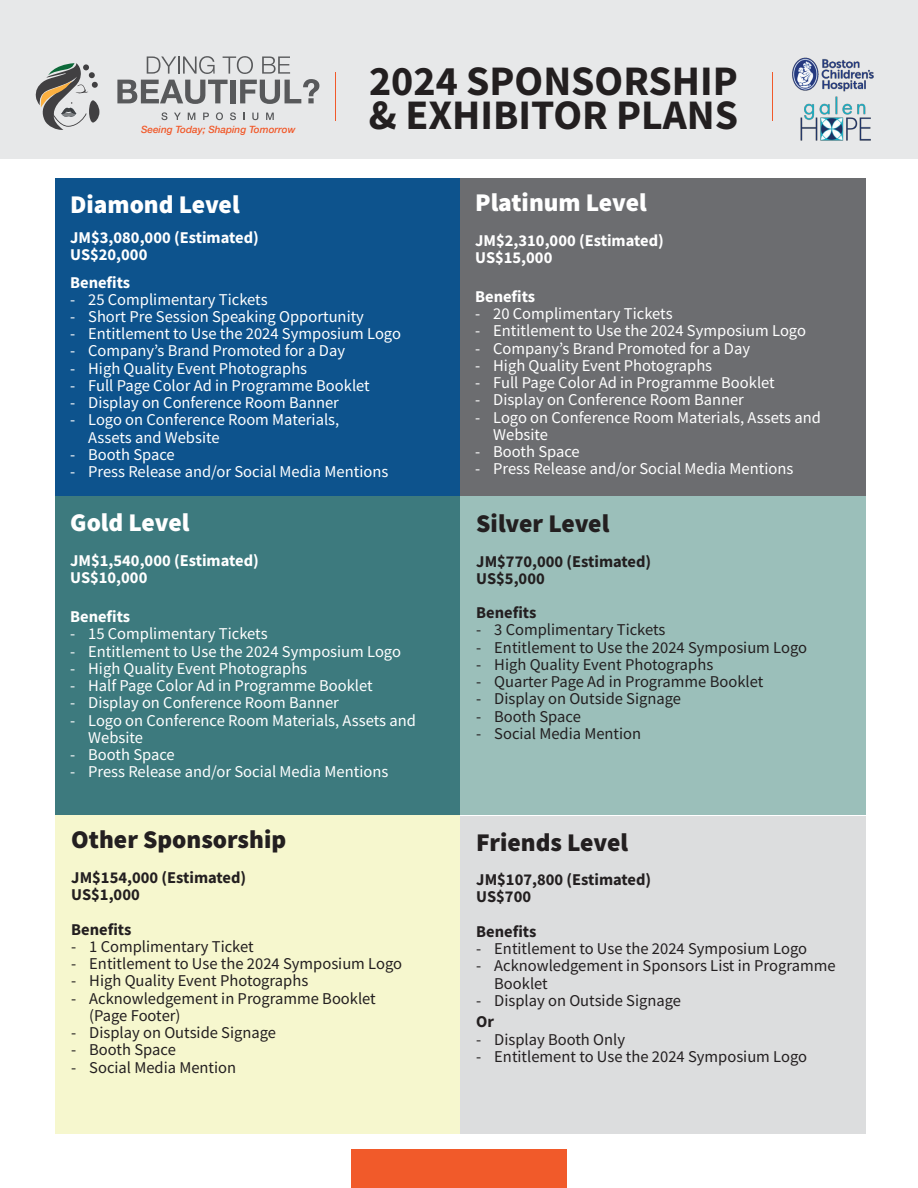
<style>
.page{position:relative;width:918px;height:1188px;background:#fff}
.page>*{position:absolute;margin:0;border:0;box-sizing:border-box;transform-origin:0 0}
.t1{font:700 42px/34.5px "Source Sans Pro";color:#231f20}
.t2{font:900 25.5px "Source Sans Pro";color:#231f20}
.t3{font:900 25.5px "Source Sans Pro";color:#fff}
.t4{font:16.5px/17.2px "Source Sans Pro";color:#fff}
.t5{font:16.5px/17.2px "Source Sans Pro";color:#231f20}
.t6{font:700 16.5px/17.2px "Source Sans Pro";color:#fff}
.t7{font:700 16.5px/17.2px "Source Sans Pro";color:#231f20}
.t8{font:italic 500 10.05px "Helvetica Neue";color:#f1592a}
</style>
<div class="page">
<div style="left:0;top:0;width:918px;height:159px;background:#e7e8e9"></div>
<svg style="left:35px;top:63px;width:64px;height:67px"></svg>
<svg style="left:117px;top:56px;width:202px;height:48px"></svg>
<svg style="left:161px;top:112px;width:6px;height:8px"></svg>
<svg style="left:174px;top:113px;width:7px;height:7px"></svg>
<svg style="left:188px;top:113px;width:7px;height:7px"></svg>
<svg style="left:203px;top:113px;width:6px;height:7px"></svg>
<svg style="left:216px;top:112px;width:7px;height:8px"></svg>
<svg style="left:230px;top:112px;width:6px;height:8px"></svg>
<svg style="left:243px;top:113px;width:2px;height:7px"></svg>
<svg style="left:252px;top:113px;width:6px;height:7px"></svg>
<svg style="left:266px;top:113px;width:8px;height:7px"></svg>
<hr style="left:335px;top:72px;width:1px;height:49px;background:#f1592a">
<hr style="left:772px;top:72px;width:1px;height:49px;background:#f1592a">
<img style="left:800px;top:98px;width:70px;height:42px">
<img style="left:792px;top:57px;width:82px;height:41px">
<div style="left:351px;top:1149px;width:216px;height:39px;background:#f15a2a"></div>
<div style="left:55px;top:178px;width:405px;height:319px;background:#0d538d"></div>
<div style="left:55px;top:497px;width:405px;height:318px;background:#3d7a7e"></div>
<div style="left:55px;top:815px;width:405px;height:319px;background:#f6f7ce"></div>
<div style="left:460px;top:816px;width:405px;height:317px;background:#dcddde"></div>
<div style="left:460px;top:178px;width:405px;height:319px;background:#6c6d70"></div>
<div style="left:460px;top:497px;width:405px;height:318px;background:#9bbfba"></div>
<p class="t8" style="left:141px;top:121px;width:156px">Seeing Today; Shaping Tomorrow</p>
<h1 class="t1" style="left:369px;top:63px;width:371px">2024 SPONSORSHIP &amp; EXHIBITOR PLANS</h1>
<h2 class="t3" style="left:70px;top:187px;width:171px">Diamond Level</h2>
<p class="t6" style="left:70px;top:228px;width:190px">JM$3,080,000 (Estimated)<br>US$20,000</p>
<p class="t6" style="left:70px;top:273px;width:62px">Benefits</p>
<p class="t4" style="left:70px;top:291px;width:199px">- 25 Complimentary Tickets</p>
<p class="t4" style="left:70px;top:308px;width:295px">- Short Pre Session Speaking Opportunity</p>
<p class="t4" style="left:70px;top:325px;width:332px">- Entitlement to Use the 2024 Symposium Logo</p>
<p class="t4" style="left:70px;top:342px;width:276px">- Company’s Brand Promoted for a Day</p>
<p class="t4" style="left:70px;top:360px;width:239px">- High Quality Event Photographs</p>
<p class="t4" style="left:70px;top:377px;width:301px">- Full Page Color Ad in Programme Booklet</p>
<p class="t4" style="left:70px;top:394px;width:270px">- Display on Conference Room Banner</p>
<p class="t4" style="left:88px;top:411px;width:253px;text-indent:-18px">- Logo on Conference Room Materials,<br>Assets and Website</p>
<p class="t4" style="left:70px;top:446px;width:106px">- Booth Space</p>
<p class="t4" style="left:70px;top:463px;width:320px">- Press Release and/or Social Media Mentions</p>
<h2 class="t3" style="left:70px;top:505px;width:121px">Gold Level</h2>
<p class="t6" style="left:70px;top:552px;width:190px">JM$1,540,000 (Estimated)<br>US$10,000</p>
<p class="t6" style="left:70px;top:608px;width:62px">Benefits</p>
<p class="t4" style="left:70px;top:625px;width:199px">- 15 Complimentary Tickets</p>
<p class="t4" style="left:70px;top:642px;width:332px">- Entitlement to Use the 2024 Symposium Logo</p>
<p class="t4" style="left:70px;top:660px;width:239px">- High Quality Event Photographs</p>
<p class="t4" style="left:70px;top:677px;width:304px">- Half Page Color Ad in Programme Booklet</p>
<p class="t4" style="left:70px;top:694px;width:270px">- Display on Conference Room Banner</p>
<p class="t4" style="left:88px;top:711px;width:329px;text-indent:-18px">- Logo on Conference Room Materials, Assets and<br>Website</p>
<p class="t4" style="left:70px;top:746px;width:106px">- Booth Space</p>
<p class="t4" style="left:70px;top:763px;width:320px">- Press Release and/or Social Media Mentions</p>
<h2 class="t2" style="left:71px;top:822px;width:216px">Other Sponsorship</h2>
<p class="t7" style="left:71px;top:869px;width:177px">JM$154,000 (Estimated)<br>US$1,000</p>
<p class="t7" style="left:71px;top:920px;width:62px">Benefits</p>
<p class="t5" style="left:71px;top:938px;width:184px">- 1 Complimentary Ticket</p>
<p class="t5" style="left:71px;top:955px;width:332px">- Entitlement to Use the 2024 Symposium Logo</p>
<p class="t5" style="left:71px;top:972px;width:239px">- High Quality Event Photographs</p>
<p class="t5" style="left:89px;top:989px;width:288px;text-indent:-18px">- Acknowledgement in Programme Booklet (Page Footer)</p>
<p class="t5" style="left:71px;top:1024px;width:206px">- Display on Outside Signage</p>
<p class="t5" style="left:71px;top:1041px;width:106px">- Booth Space</p>
<p class="t5" style="left:71px;top:1058px;width:166px">- Social Media Mention</p>
<h2 class="t3" style="left:475px;top:185px;width:173px">Platinum Level</h2>
<p class="t6" style="left:475px;top:231px;width:190px">JM$2,310,000 (Estimated)<br>US$15,000</p>
<p class="t6" style="left:475px;top:288px;width:62px">Benefits</p>
<p class="t4" style="left:475px;top:305px;width:199px">- 20 Complimentary Tickets</p>
<p class="t4" style="left:475px;top:322px;width:332px">- Entitlement to Use the 2024 Symposium Logo</p>
<p class="t4" style="left:475px;top:339px;width:276px">- Company’s Brand Promoted for a Day</p>
<p class="t4" style="left:475px;top:357px;width:239px">- High Quality Event Photographs</p>
<p class="t4" style="left:475px;top:374px;width:301px">- Full Page Color Ad in Programme Booklet</p>
<p class="t4" style="left:475px;top:391px;width:270px">- Display on Conference Room Banner</p>
<p class="t4" style="left:493px;top:408px;width:329px;text-indent:-18px">- Logo on Conference Room Materials, Assets and<br>Website</p>
<p class="t4" style="left:475px;top:443px;width:106px">- Booth Space</p>
<p class="t4" style="left:475px;top:460px;width:320px">- Press Release and/or Social Media Mentions</p>
<h2 class="t2" style="left:476px;top:506px;width:135px">Silver Level</h2>
<p class="t7" style="left:476px;top:552px;width:177px">JM$770,000 (Estimated)<br>US$5,000</p>
<p class="t7" style="left:476px;top:604px;width:62px">Benefits</p>
<p class="t5" style="left:476px;top:621px;width:191px">- 3 Complimentary Tickets</p>
<p class="t5" style="left:476px;top:639px;width:332px">- Entitlement to Use the 2024 Symposium Logo</p>
<p class="t5" style="left:476px;top:656px;width:239px">- High Quality Event Photographs</p>
<p class="t5" style="left:476px;top:673px;width:289px">- Quarter Page Ad in Programme Booklet</p>
<p class="t5" style="left:476px;top:690px;width:206px">- Display on Outside Signage</p>
<p class="t5" style="left:476px;top:708px;width:106px">- Booth Space</p>
<p class="t5" style="left:476px;top:725px;width:166px">- Social Media Mention</p>
<h2 class="t2" style="left:476px;top:824px;width:153px">Friends Level</h2>
<p class="t7" style="left:476px;top:871px;width:177px">JM$107,800 (Estimated)<br>US$700</p>
<p class="t7" style="left:476px;top:923px;width:62px">Benefits</p>
<p class="t5" style="left:476px;top:940px;width:332px">- Entitlement to Use the 2024 Symposium Logo</p>
<p class="t5" style="left:494px;top:957px;width:343px;text-indent:-18px">- Acknowledgement in Sponsors List in Programme<br>Booklet</p>
<p class="t5" style="left:476px;top:992px;width:206px">- Display on Outside Signage</p>
<p class="t7" style="left:476px;top:1013px;width:19px">Or</p>
<p class="t5" style="left:476px;top:1030px;width:150px">- Display Booth Only</p>
<p class="t5" style="left:476px;top:1048px;width:332px">- Entitlement to Use the 2024 Symposium Logo</p>
</div>
